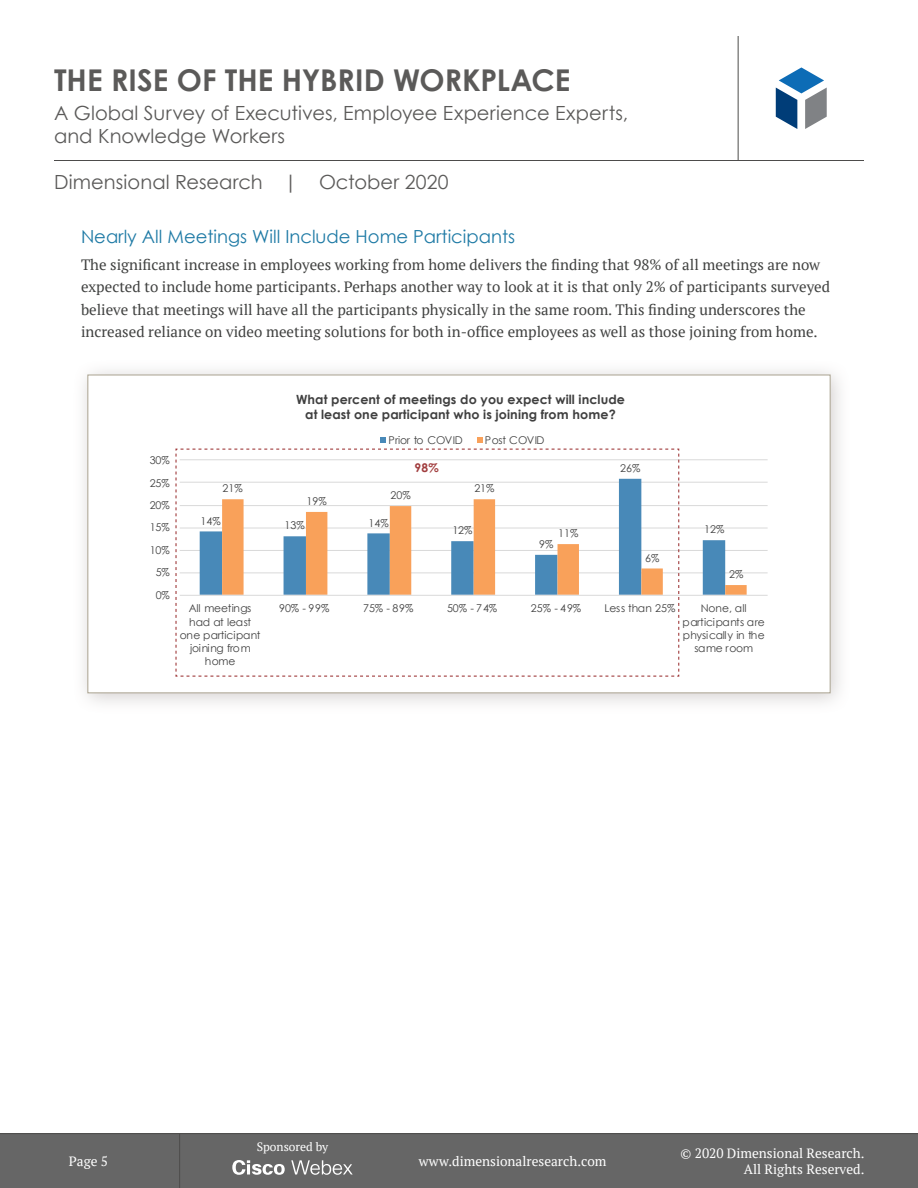
<style>
.page{position:relative;width:918px;height:1188px;background:#fff}
.page>*{position:absolute;margin:0;border:0;box-sizing:border-box;transform-origin:0 0}
.t1{font:700 30px "Century Gothic";color:#5b5a59}
.t2{font:19.5px/23.4px "Century Gothic";letter-spacing:.005em;color:#5b5a59}
.Subheader_02{font:18px "Century Gothic";color:#1e7aa5}
.Content{font:15px/22.5px "PT Serif";color:#404140}
.t3{font:13.5px/16.2px "PT Serif";color:#fff;text-align:right}
.t4{font:700 12.6px/15.6px "Century Gothic";letter-spacing:.01em;color:#404040;text-align:center}
.t5{font:12px "PT Serif";color:#fff}
.Chart{font:700 12px "Century Gothic";color:#a13d3e}
.t6{font:10.8px/13.2px "Century Gothic";letter-spacing:-.01em;color:#404040;text-align:center}
</style>
<div class="page">
<div style="left:0;top:1134px;width:918px;height:54px;background:#666"></div>
<hr style="left:0;top:1133px;width:918px;height:1px;background:#4d4c4b">
<hr style="left:179px;top:1134px;width:1px;height:54px;background:#4d4c4b">
<hr style="left:54px;top:160px;width:810px;height:1px;background:#4d4c4b">
<hr style="left:738px;top:36px;width:1px;height:124px;background:#4d4c4b">
<svg style="left:776px;top:67px;width:51px;height:62px"></svg>
<svg style="left:232px;top:1160px;width:53px;height:15px"></svg>
<svg style="left:291px;top:1160px;width:62px;height:15px"></svg>
<div style="left:72px;top:359px;width:779px;height:355px;background:#837877;opacity:.35"></div>
<div style="left:87px;top:375px;width:744px;height:318px;background:#fff;border:1px solid #aaa390"></div>
<hr style="left:180px;top:573px;width:588px;height:1px;background:#d9d9d9">
<hr style="left:180px;top:550px;width:588px;height:1px;background:#d9d9d9">
<hr style="left:180px;top:528px;width:588px;height:1px;background:#d9d9d9">
<hr style="left:180px;top:505px;width:588px;height:1px;background:#d9d9d9">
<hr style="left:180px;top:482px;width:588px;height:1px;background:#d9d9d9">
<hr style="left:180px;top:459px;width:588px;height:1px;background:#d9d9d9">
<svg style="left:680px;top:527px;width:67px;height:68px"></svg>
<hr style="left:180px;top:595px;width:588px;height:1px;background:#d9d9d9">
<svg style="left:380px;top:437px;width:6px;height:6px"></svg>
<svg style="left:477px;top:437px;width:5px;height:6px"></svg>
<svg style="left:175px;top:448px;width:505px;height:229px"></svg>
<h1 class="t1" style="left:54px;top:61px;width:518px">THE RISE OF THE HYBRID WORKPLACE</h1>
<h2 class="t2" style="left:54px;top:101px;width:576px">A Global Survey of Executives, Employee Experience Experts, and Knowledge Workers</h2>
<h2 class="t2" style="left:54px;top:170px;width:396px">Dimensional Research | October 2020</h2>
<p class="Subheader_02" style="left:81px;top:226px;width:436px">Nearly All Meetings Will Include Home Participants</p>
<p class="Content" style="left:81px;top:253px;width:751px">The significant increase in employees working from home delivers the finding that 98% of all meetings are now expected to include home participants. Perhaps another way to look at it is that only 2% of participants surveyed believe that meetings will have all the participants physically in the same room. This finding underscores the increased reliance on video meeting solutions for both in-office employees as well as those joining from home.</p>
<p class="t6" style="left:150px;top:454px;width:22px">30%</p>
<p class="t4" style="left:296px;top:391px;width:331px">What percent of meetings do you expect will include at least one participant who is joining from home?</p>
<p class="t6" style="left:388px;top:433px;width:76px">Prior to COVID</p>
<p class="t6" style="left:485px;top:433px;width:61px">Post COVID</p>
<p class="Chart" style="left:415px;top:460px;width:26px">98%</p>
<p class="t6" style="left:620px;top:461px;width:22px">26%</p>
<p class="t6" style="left:150px;top:476px;width:22px">25%</p>
<p class="t6" style="left:150px;top:498px;width:22px">20%</p>
<p class="t6" style="left:223px;top:482px;width:22px">21%</p>
<p class="t6" style="left:307px;top:494px;width:22px">19%</p>
<p class="t6" style="left:390px;top:489px;width:22px">20%</p>
<p class="t6" style="left:474px;top:482px;width:22px">21%</p>
<p class="t6" style="left:150px;top:521px;width:22px">15%</p>
<p class="t6" style="left:201px;top:514px;width:22px">14%</p>
<p class="t6" style="left:285px;top:519px;width:22px">13%</p>
<p class="t6" style="left:368px;top:516px;width:22px">14%</p>
<p class="t6" style="left:452px;top:524px;width:22px">12%</p>
<p class="t6" style="left:558px;top:527px;width:22px">11%</p>
<p class="t6" style="left:704px;top:523px;width:22px">12%</p>
<p class="t6" style="left:150px;top:543px;width:22px">10%</p>
<p class="t6" style="left:539px;top:537px;width:16px">9%</p>
<p class="t6" style="left:645px;top:551px;width:16px">6%</p>
<p class="t6" style="left:156px;top:566px;width:16px">5%</p>
<p class="t6" style="left:729px;top:568px;width:16px">2%</p>
<p class="t6" style="left:156px;top:588px;width:16px">0%</p>
<p class="t6" style="left:180px;top:602px;width:82px">All meetings had at least one participant joining from home</p>
<p class="t6" style="left:279px;top:602px;width:52px">90% - 99%</p>
<p class="t6" style="left:363px;top:602px;width:52px">75% - 89%</p>
<p class="t6" style="left:447px;top:602px;width:52px">50% - 74%</p>
<p class="t6" style="left:531px;top:602px;width:52px">25% - 49%</p>
<p class="t6" style="left:605px;top:602px;width:72px">Less than 25%</p>
<p class="t6" style="left:683px;top:602px;width:84px">None, all participants are physically in the same room</p>
<p class="t3" style="left:69px;top:1153px;width:41px">Page 5</p>
<p class="t5" style="left:257px;top:1139px;width:73px">Sponsored by</p>
<p class="t3" style="left:419px;top:1153px;width:189px">www.dimensionalresearch.com</p>
<p class="t3" style="left:681px;top:1145px;width:185px">© 2020 Dimensional Research.<br>All Rights Reserved.</p>
</div>
